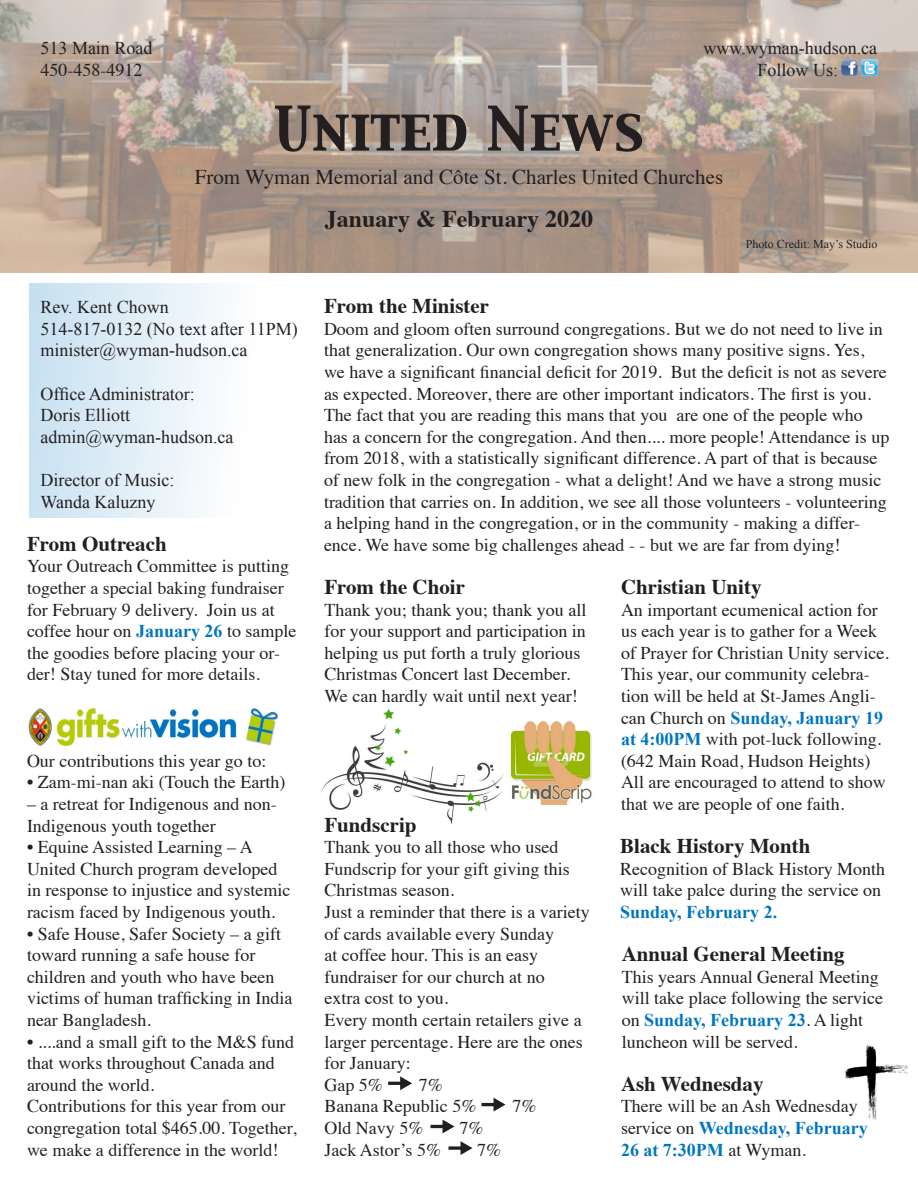
<style>
.page{position:relative;width:918px;height:1188px;background:#fff}
.page>*{position:absolute;margin:0;border:0;box-sizing:border-box;transform-origin:0 0}
.United_News{font:54px "Capitals";color:#231f20}
.Month{font:700 24px "Times";color:#231f20}
.Topic_Heading{font:700 21px "Times";color:#231f20}
.Wyman___Cote{font:21px "Times";color:#231f20}
.Paragraph{font:18px/21.6px "Times";color:#231f20}
.Paragraph-2{font:18px "Times New Roman";color:#231f20}
.Address_Phone{font:18px "Times New Roman";color:#231f20}
.Paragraph-3{font:700 18px "Times New Roman";color:#0076c0}
.Photo_Credit{font:12px "Times New Roman";color:#231f20}
.s1{font-family:"Times New Roman";font-weight:700;color:#0076c0}
.s2{font-family:"Times";font-weight:400;color:#231f20}
</style>
<div class="page">
<img style="left:844px;top:1045px;width:64px;height:75px">
<img style="left:321px;top:709px;width:183px;height:115px">
<img style="left:28px;top:707px;width:250px;height:40px">
<img style="left:0;top:0;width:918px;height:272px">
<div style="left:29px;top:283px;width:284px;height:235px;background:linear-gradient(to right,#cae2f1,#fff)"></div>
<img style="left:842px;top:60px;width:16px;height:16px">
<img style="left:861px;top:60px;width:17px;height:16px">
<svg style="left:388px;top:1076px;width:24px;height:14px"></svg>
<svg style="left:482px;top:1098px;width:23px;height:14px"></svg>
<svg style="left:430px;top:1120px;width:24px;height:13px"></svg>
<svg style="left:449px;top:1141px;width:23px;height:14px"></svg>
<img style="left:510px;top:720px;width:82px;height:85px">
<p class="Address_Phone" style="left:40px;top:36px;width:113px">513 Main Road</p>
<p class="Paragraph" style="left:40px;top:57px;width:103px">450-458-4912</p>
<p class="Address_Phone" style="left:704px;top:36px;width:175px">www.wyman-hudson.ca</p>
<p class="Address_Phone" style="left:758px;top:57px;width:82px">Follow Us:</p>
<p class="United_News" style="left:274px;top:92px;width:372px">United News</p>
<p class="Wyman___Cote" style="left:195px;top:157px;width:530px">From Wyman Memorial and Côte St. Charles United Churches</p>
<p class="Month" style="left:325px;top:196px;width:270px">January &amp; February 2020</p>
<p class="Photo_Credit" style="left:746px;top:236px;width:133px">Photo Credit: May’s Studio</p>
<p class="Paragraph-2" style="left:40px;top:295px;width:130px">Rev. Kent Chown</p>
<p class="Paragraph-2" style="left:40px;top:317px;width:259px">514-817-0132 (No text after 11PM)</p>
<p class="Paragraph-2" style="left:40px;top:338px;width:209px">minister@wyman-hudson.ca</p>
<p class="Paragraph-2" style="left:40px;top:381px;width:156px">Office Administrator:</p>
<p class="Paragraph-2" style="left:40px;top:403px;width:91px">Doris Elliott</p>
<p class="Paragraph-2" style="left:40px;top:425px;width:195px">admin@wyman-hudson.ca</p>
<p class="Paragraph-2" style="left:40px;top:468px;width:135px">Director of Music:</p>
<p class="Paragraph-2" style="left:40px;top:489px;width:117px">Wanda Kaluzny</p>
<p class="Topic_Heading" style="left:27px;top:524px;width:141px">From Outreach</p>
<p class="Paragraph" style="left:27px;top:554px;width:271px">Your Outreach Committee is putting together a special baking fundraiser for February 9 delivery. Join us at coffee hour on <span class="s1">January 26</span> to sample the goodies before placing your or&shy;der! Stay tuned for more details.</p>
<p class="Paragraph" style="left:27px;top:748px;width:241px">Our contributions this year go to:</p>
<p class="Paragraph" style="left:27px;top:770px;width:260px">• Zam-mi-nan aki (Touch the Earth)</p>
<p class="Paragraph" style="left:27px;top:792px;width:251px">– a retreat for Indigenous and non-<br>Indigenous youth together</p>
<p class="Paragraph" style="left:27px;top:835px;width:265px">• Equine Assisted Learning – A United Church program developed in response to injustice and systemic racism faced by Indigenous youth.</p>
<p class="Paragraph" style="left:27px;top:921px;width:267px">• Safe House, Safer Society – a gift toward running a safe house for children and youth who have been victims of human trafficking in India near Bangladesh.</p>
<p class="Paragraph" style="left:27px;top:1029px;width:269px">• ....and a small gift to the M&amp;S fund that works throughout Canada and around the world.</p>
<p class="Paragraph" style="left:27px;top:1094px;width:271px">Contributions for this year from our congregation total $465.00. Together, we make a difference in the world!</p>
<p class="Topic_Heading" style="left:324px;top:286px;width:167px">From the Minister</p>
<p class="Paragraph" style="left:324px;top:316px;width:567px">Doom and gloom often surround congregations. But we do not need to live in that generalization. Our own congregation shows many positive signs. Yes, we have a significant financial deficit for 2019. But the deficit is not as severe as expected. Moreover, there are other important indicators. The first is you.<br>The fact that you are reading this mans that you are one of the people who has a concern for the congregation. And then.... more people! Attendance is up from 2018, with a statistically significant difference. A part of that is because of new folk in the congregation - what a delight! And we have a strong music tradition that carries on. In addition, we see all those volunteers - volunteering a helping hand in the congregation, or in the community - making a differ&shy;ence. We have some big challenges ahead - - but we are far from dying!</p>
<p class="Topic_Heading" style="left:324px;top:567px;width:142px">From the Choir</p>
<p class="Paragraph" style="left:324px;top:597px;width:263px">Thank you; thank you; thank you all for your support and participation in helping us put forth a truly glorious Christmas Concert last December.<br>We can hardly wait until next year!</p>
<p class="Topic_Heading" style="left:324px;top:804px;width:94px">Fundscrip</p>
<p class="Paragraph" style="left:324px;top:835px;width:247px">Thank you to all those who used<br>Fundscrip for your gift giving this<br>Christmas season.</p>
<p class="Paragraph" style="left:324px;top:900px;width:267px">Just a reminder that there is a variety of cards available every Sunday</p>
<p class="Paragraph" style="left:324px;top:943px;width:215px">at coffee hour. This is an easy</p>
<p class="Paragraph" style="left:324px;top:964px;width:222px">fundraiser for our church at no</p>
<p class="Paragraph" style="left:324px;top:986px;width:125px">extra cost to you.</p>
<p class="Paragraph" style="left:324px;top:1008px;width:260px;text-align:justify">Every month certain retailers give a larger percentage. Here are the ones for January:</p>
<p class="Paragraph" style="left:324px;top:1072px;width:60px">Gap 5%</p>
<p class="Paragraph" style="left:419px;top:1072px;width:25px">7%</p>
<p class="Paragraph" style="left:324px;top:1094px;width:153px">Banana Republic 5%</p>
<p class="Paragraph" style="left:512px;top:1094px;width:25px">7%</p>
<p class="Paragraph" style="left:324px;top:1116px;width:100px">Old Navy 5%</p>
<p class="Paragraph" style="left:459px;top:1116px;width:25px">7%</p>
<p class="Paragraph" style="left:324px;top:1137px;width:118px">Jack Astor’s 5%</p>
<p class="Paragraph" style="left:477px;top:1137px;width:25px">7%</p>
<p class="Topic_Heading" style="left:621px;top:567px;width:142px">Christian Unity</p>
<p class="Paragraph" style="left:621px;top:597px;width:269px">An important ecumenical action for us each year is to gather for a Week of Prayer for Christian Unity service.</p>
<p class="Paragraph" style="left:621px;top:662px;width:264px">This year, our community celebra&shy;tion will be held at St-James Angli&shy;can Church on <span class="s1">Sunday, January 19 at 4:00PM</span> with pot-luck following. (642 Main Road, Hudson Heights)</p>
<p class="Paragraph" style="left:621px;top:770px;width:266px">All are encouraged to attend to show that we are people of one faith.</p>
<p class="Topic_Heading" style="left:620px;top:826px;width:192px">Black History Month</p>
<p class="Paragraph" style="left:620px;top:856px;width:266px">Recognition of Black History Month will take palce during the service on<br><span class="s1">Sunday, February 2.</span></p>
<p class="Topic_Heading" style="left:622px;top:934px;width:224px">Annual General Meeting</p>
<p class="Paragraph" style="left:622px;top:964px;width:263px">This years Annual General Meeting will take place following the service on <span class="s1">Sunday, February 23</span>. A light luncheon will be served.</p>
<p class="Topic_Heading" style="left:621px;top:1064px;width:144px">Ash Wednesday</p>
<p class="Paragraph" style="left:621px;top:1094px;width:248px">There will be an Ash Wednesday service on <span class="s1">Wednesday, February</span></p>
<p class="Paragraph-3" style="left:621px;top:1137px;width:187px">26 at 7:30PM <span class="s2">at Wyman.</span></p>
</div>
